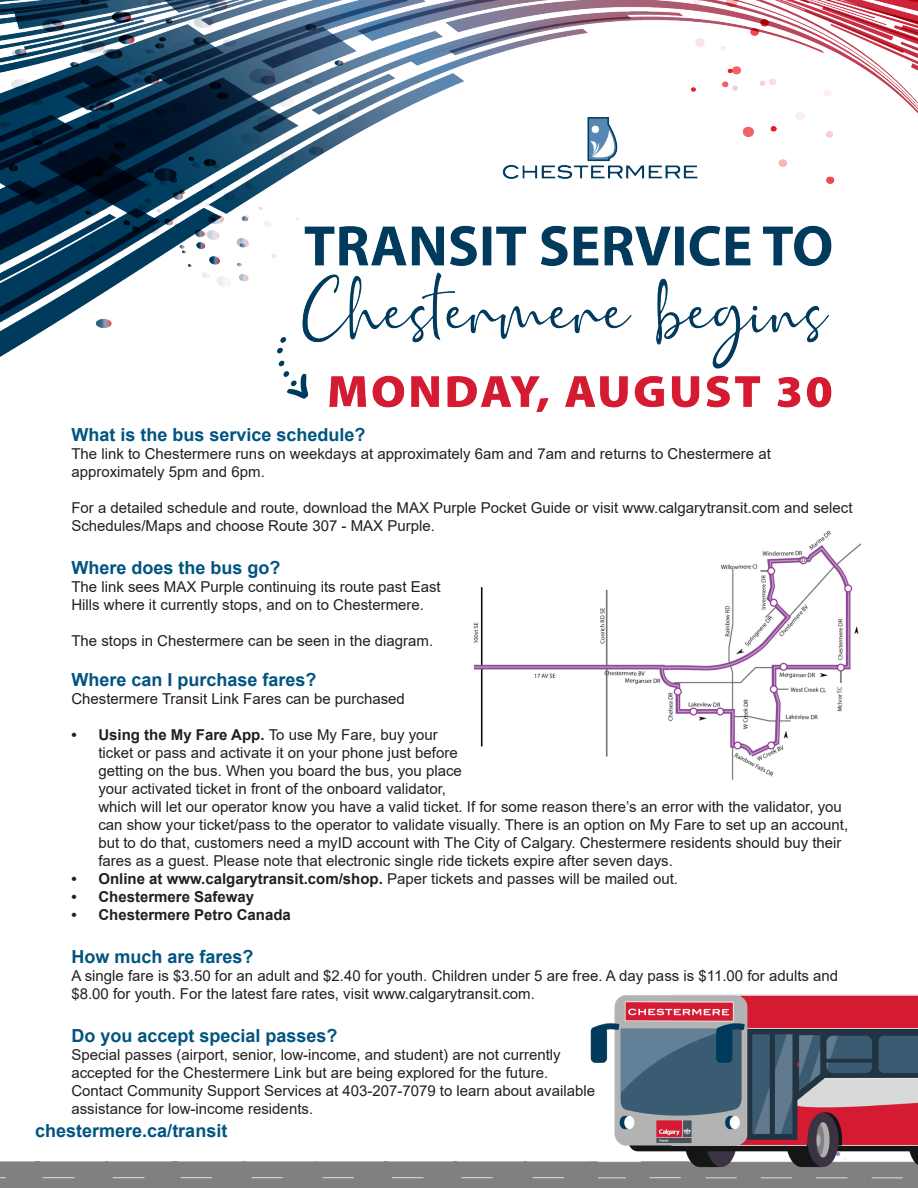
<style>
.page{position:relative;width:918px;height:1188px;background:#fff}
.page>*{position:absolute;margin:0;border:0;box-sizing:border-box;transform-origin:0 0}
.Headings{font:700 18px "Arial";color:#005480}
.Black_Text{font:15px/18px "Arial";color:#231f20}
.t1{font:700 15px "Arial";color:#231f20}
.s1{font-weight:700}
.s2{font-weight:400}
</style>
<div class="page">
<img style="left:0;top:0;width:918px;height:413px">
<img style="left:591px;top:994px;width:327px;height:194px">
<img style="left:642px;top:1159px;width:46px;height:29px">
<img style="left:473px;top:530px;width:389px;height:250px">
<p class="Headings" style="left:71px;top:422px;width:296px">What is the bus service schedule?</p>
<p class="Black_Text" style="left:71px;top:444px;width:701px">The link to Chestermere runs on weekdays at approximately 6am and 7am and returns to Chestermere at approximately 5pm and 6pm.</p>
<p class="Black_Text" style="left:71px;top:498px;width:783px">For a detailed schedule and route, download the MAX Purple Pocket Guide or visit www.calgarytransit.com and select<br>Schedules/Maps and choose Route 307 - MAX Purple.</p>
<p class="Headings" style="left:71px;top:555px;width:211px">Where does the bus go?</p>
<p class="Black_Text" style="left:71px;top:578px;width:371px">The link sees MAX Purple continuing its route past East<br>Hills where it currently stops, and on to Chestermere.</p>
<p class="Black_Text" style="left:71px;top:632px;width:363px">The stops in Chestermere can be seen in the diagram.</p>
<p class="Headings" style="left:71px;top:667px;width:247px">Where can I purchase fares?</p>
<p class="Black_Text" style="left:71px;top:689px;width:335px">Chestermere Transit Link Fares can be purchased</p>
<p class="Black_Text" style="left:98px;top:725px;width:751px;text-indent:-27px"><span class="s1">• Using the My Fare App.</span> To use My Fare, buy your<br>ticket or pass and activate it on your phone just before<br>getting on the bus. When you board the bus, you place<br>your activated ticket in front of the onboard validator,<br>which will let our operator know you have a valid ticket. If for some reason there’s an error with the validator, you can show your ticket/pass to the operator to validate visually. There is an option on My Fare to set up an account, but to do that, customers need a myID account with The City of Calgary. Chestermere residents should buy their fares as a guest. Please note that electronic single ride tickets expire after seven days.</p>
<p class="t1" style="left:71px;top:868px;width:608px">• Online at www.calgarytransit.com/shop. <span class="s2">Paper tickets and passes will be mailed out.</span></p>
<p class="t1" style="left:71px;top:886px;width:184px">• Chestermere Safeway</p>
<p class="t1" style="left:71px;top:904px;width:221px">• Chestermere Petro Canada</p>
<p class="Headings" style="left:71px;top:944px;width:184px">How much are fares?</p>
<p class="Black_Text" style="left:71px;top:966px;width:768px">A single fare is $3.50 for an adult and $2.40 for youth. Children under 5 are free. A day pass is $11.00 for adults and $8.00 for youth. For the latest fare rates, visit www.calgarytransit.com.</p>
<p class="Headings" style="left:71px;top:1023px;width:268px">Do you accept special passes?</p>
<p class="Black_Text" style="left:71px;top:1046px;width:491px">Special passes (airport, senior, low-income, and student) are not currently</p>
<p class="Black_Text" style="left:71px;top:1064px;width:478px">accepted for the Chestermere Link but are being explored for the future.</p>
<p class="Black_Text" style="left:71px;top:1082px;width:525px">Contact Community Support Services at 403-207-7079 to learn about available</p>
<p class="Black_Text" style="left:71px;top:1100px;width:243px">assistance for low-income residents.</p>
<p class="Headings" style="left:35px;top:1118px;width:194px">chestermere.ca/transit</p>
</div>
